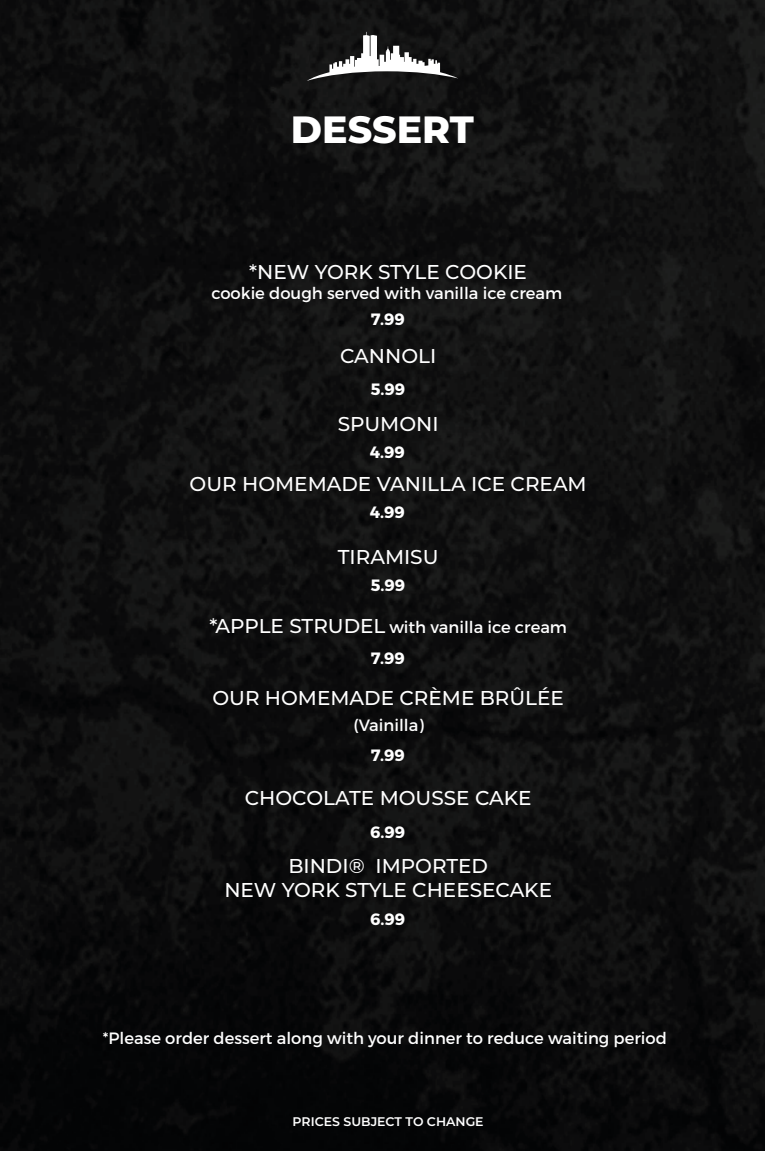
<style>
.page{position:relative;width:765px;height:1151px;background:#fff}
.page>*{position:absolute;margin:0;border:0;box-sizing:border-box;transform-origin:0 0}
.t1{font:800 37.88px "Montserrat";color:#fff}
.t2{font:500 20px/24px "Montserrat";color:#fff;text-align:center}
.t3{font:16.38px "Montserrat";color:#fff}
.t4{font:700 16.38px "Montserrat";color:#fff}
.t5{font:600 12.5px "Montserrat";color:#fff}
.s1{font-weight:500;font-size:20px}
</style>
<div class="page">
<img style="left:0;top:0;width:765px;height:1150px">
<svg style="left:307px;top:32px;width:151px;height:49px"></svg>
<h1 class="t1" style="left:291px;top:102px;width:185px">DESSERT</h1>
<p class="t2" style="left:249px;top:259px;width:279px">*NEW YORK STYLE COOKIE</p>
<p class="t3" style="left:212px;top:283px;width:352px">cookie dough served with vanilla ice cream</p>
<p class="t4" style="left:371px;top:309px;width:35px">7.99</p>
<p class="t2" style="left:340px;top:342px;width:98px">CANNOLI</p>
<p class="t4" style="left:371px;top:378px;width:36px">5.99</p>
<p class="t2" style="left:338px;top:411px;width:102px">SPUMONI</p>
<p class="t4" style="left:370px;top:442px;width:37px">4.99</p>
<p class="t2" style="left:190px;top:471px;width:399px">OUR HOMEMADE VANILLA ICE CREAM</p>
<p class="t4" style="left:370px;top:502px;width:37px">4.99</p>
<p class="t2" style="left:338px;top:543px;width:102px">TIRAMISU</p>
<p class="t4" style="left:371px;top:574px;width:36px">5.99</p>
<p class="t3" style="left:209px;top:617px;width:359px"><span class="s1">*APPLE STRUDEL</span> with vanilla ice cream</p>
<p class="t4" style="left:371px;top:647px;width:35px">7.99</p>
<p class="t2" style="left:212px;top:685px;width:353px">OUR HOMEMADE CRÈME BRÛLÉE</p>
<p class="t3" style="left:353px;top:715px;width:72px">(Vainilla)</p>
<p class="t4" style="left:371px;top:744px;width:35px">7.99</p>
<p class="t2" style="left:245px;top:784px;width:288px">CHOCOLATE MOUSSE CAKE</p>
<p class="t4" style="left:370px;top:822px;width:37px">6.99</p>
<p class="t2" style="left:224px;top:853px;width:329px">BINDI® IMPORTED<br>NEW YORK STYLE CHEESECAKE</p>
<p class="t4" style="left:370px;top:909px;width:37px">6.99</p>
<p class="t3" style="left:103px;top:1028px;width:566px">*Please order dessert along with your dinner to reduce waiting period</p>
<p class="t5" style="left:293px;top:1112px;width:193px">PRICES SUBJECT TO CHANGE</p>
</div>
